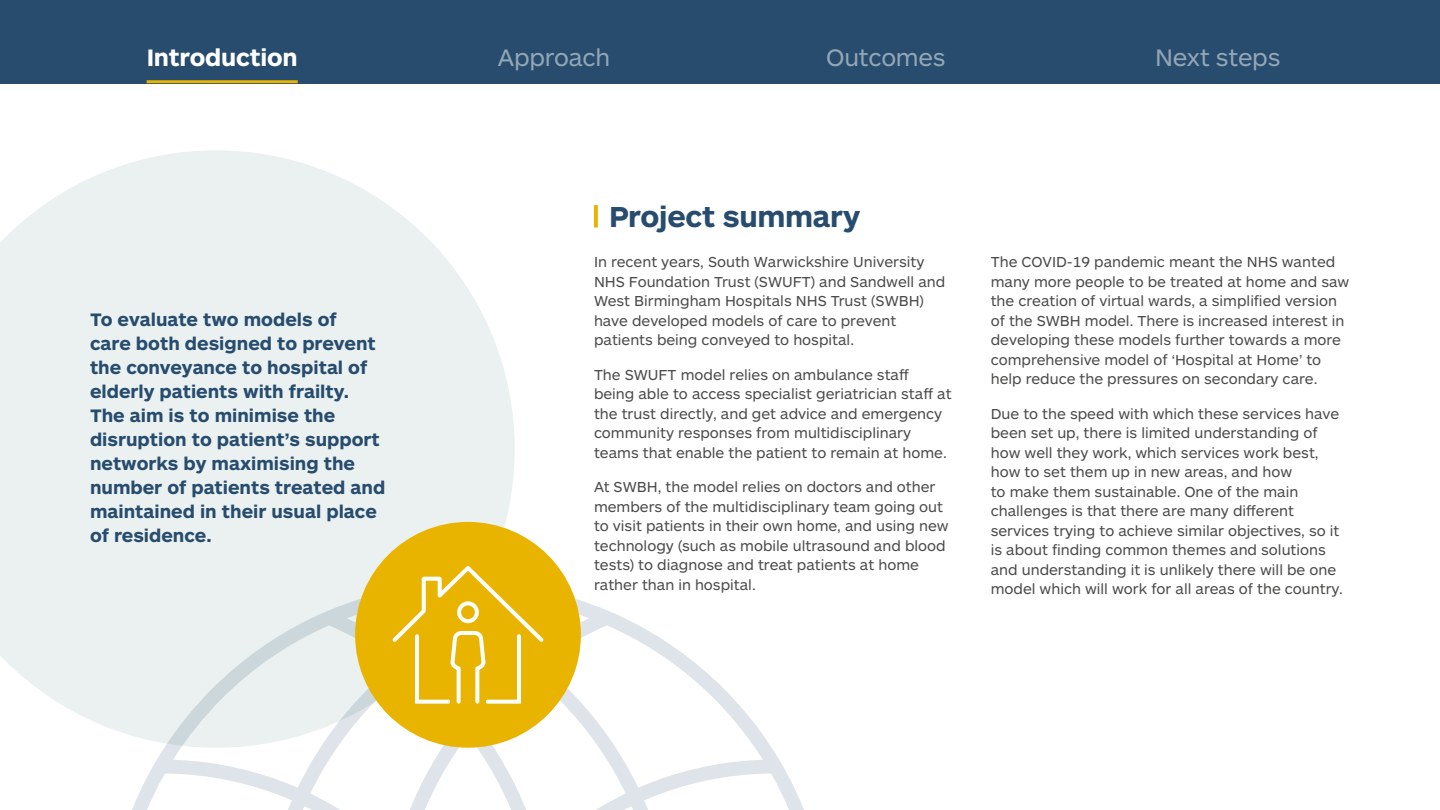
<style>
.page{position:relative;width:1440px;height:810px;background:#fff}
.page>*{position:absolute;margin:0;border:0;box-sizing:border-box;transform-origin:0 0}
.t1{font:700 30px "ARS Maquette Pro";letter-spacing:-.01em;color:#274c6e}
.t2{font:24.75px "ARS Maquette Pro";letter-spacing:-.01em;color:#93a6b6}
.t3{font:700 24.75px "ARS Maquette Pro";letter-spacing:-.01em;color:#fff}
.t4{font:700 18.75px/24px "ARS Maquette Pro";color:#274c6e}
.t5{font:15px/19.5px "ARS Maquette Pro";color:#4a4a49}
</style>
<div class="page">
<svg style="left:0;top:150px;width:515px;height:577px;background:#ecf2f1"></svg>
<svg style="left:594px;top:205px;width:4px;height:23px"></svg>
<svg style="left:106px;top:583px;width:698px;height:227px"></svg>
<div style="left:355px;top:522px;width:226px;height:226px;background:#e9b400;border-radius:50%"></div>
<svg style="left:392px;top:566px;width:152px;height:138px"></svg>
<div style="left:0;top:0;width:1440px;height:83px;background:#274c6e"></div>
<hr style="left:147px;top:80px;width:151px;height:3px;background:#e9b400">
<h2 class="t3" style="left:147px;top:41px;width:152px">Introduction</h2>
<h2 class="t2" style="left:498px;top:41px;width:114px">Approach</h2>
<h2 class="t2" style="left:826px;top:41px;width:121px">Outcomes</h2>
<h2 class="t2" style="left:1155px;top:41px;width:127px">Next steps</h2>
<p class="t4" style="left:90px;top:306px;width:297px">To evaluate two models of<br>care both designed to prevent the conveyance to hospital of elderly patients with frailty.<br>The aim is to minimise the disruption to patient’s support networks by maximising the number of patients treated and maintained in their usual place of residence.</p>
<h1 class="t1" style="left:609px;top:197px;width:253px">Project summary</h1>
<p class="t5" style="left:594px;top:252px;width:353px">In recent years, South Warwickshire University NHS Foundation Trust (SWUFT) and Sandwell and West Birmingham Hospitals NHS Trust (SWBH) have developed models of care to prevent patients being conveyed to hospital.</p>
<p class="t5" style="left:594px;top:364px;width:359px">The SWUFT model relies on ambulance staff being able to access specialist geriatrician staff at the trust directly, and get advice and emergency community responses from multidisciplinary teams that enable the patient to remain at home.</p>
<p class="t5" style="left:594px;top:477px;width:356px">At SWBH, the model relies on doctors and other members of the multidisciplinary team going out to visit patients in their own home, and using new technology (such as mobile ultrasound and blood tests) to diagnose and treat patients at home rather than in hospital.</p>
<p class="t5" style="left:991px;top:252px;width:360px">The COVID-19 pandemic meant the NHS wanted many more people to be treated at home and saw the creation of virtual wards, a simplified version of the SWBH model. There is increased interest in developing these models further towards a more comprehensive model of ‘Hospital at Home’ to help reduce the pressures on secondary care.</p>
<p class="t5" style="left:991px;top:403px;width:354px">Due to the speed with which these services have been set up, there is limited understanding of how well they work, which services work best, how to set them up in new areas, and how<br>to make them sustainable. One of the main challenges is that there are many different services trying to achieve similar objectives, so it is about finding common themes and solutions and understanding it is unlikely there will be one model which will work for all areas of the country.</p>
</div>
